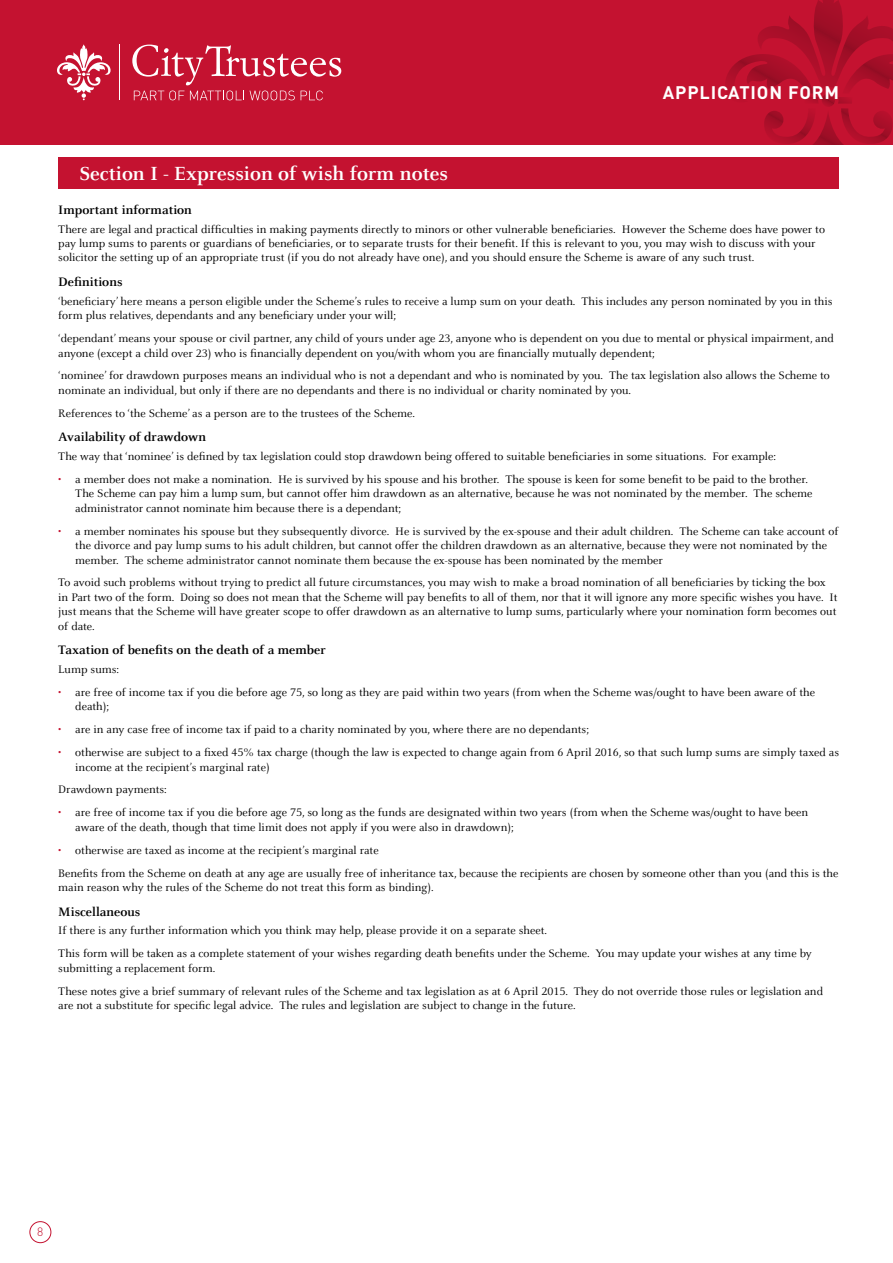
<style>
.page{position:relative;width:893px;height:1263px;background:#fff}
.page>*{position:absolute;margin:0;border:0;box-sizing:border-box;transform-origin:0 0}
.t1{font:700 21px "Celeste";color:#fff}
.t2{font:700 18px "DIN";letter-spacing:.05em;color:#fff}
.t3{font:700 13.5px "Celeste";color:#000}
.t4{font:12px/14.4px "Celeste";color:#000}
.t5{font:300 12px "DIN";color:#c41230}
.s1{font-family:"Celeste Caps"}
.s2{color:#c41230}
</style>
<div class="page">
<div style="left:0;top:0;width:893px;height:145px;background:#c41230"></div>
<svg style="left:725px;top:0;width:168px;height:145px"></svg>
<div style="left:30px;top:1221px;width:21px;height:22px;border:1px solid #c41230;border-radius:50%"></div>
<hr style="left:119px;top:44px;width:1px;height:56px;background:#fff">
<svg style="left:57px;top:44px;width:54px;height:56px"></svg>
<svg style="left:132px;top:45px;width:209px;height:40px"></svg>
<svg style="left:134px;top:91px;width:50px;height:9px"></svg>
<svg style="left:190px;top:91px;width:105px;height:9px"></svg>
<svg style="left:301px;top:91px;width:22px;height:9px"></svg>
<div style="left:58px;top:157px;width:781px;height:32px;background:#c41230"></div>
<h2 class="t2" style="left:663px;top:81px;width:178px">APPLICATION FORM</h2>
<h1 class="t1" style="left:80px;top:162px;width:370px">Section I - Expression of wish form notes</h1>
<p class="t3" style="left:58px;top:203px;width:135px">Important information</p>
<p class="t4" style="left:58px;top:222px;width:768px">There are legal and practical difficulties in making payments directly to minors or other vulnerable beneficiaries. However the Scheme does have power to pay lump sums to parents or guardians of beneficiaries, or to separate trusts for their benefit. If this is relevant to you, you may wish to discuss with your solicitor the setting up of an appropriate trust (if you do not already have one), and you should ensure the Scheme is aware of any such trust.</p>
<p class="t3" style="left:58px;top:275px;width:66px">Definitions</p>
<p class="t4" style="left:58px;top:294px;width:776px">‘beneficiary’ here means a person eligible under the Scheme’s rules to receive a lump sum on your death. This includes any person nominated by you in this form plus relatives, dependants and any beneficiary under your will;</p>
<p class="t4" style="left:58px;top:332px;width:777px">‘dependant’ means your spouse or civil partner, any child of yours under age <span class="s1">23</span>, anyone who is dependent on you due to mental or physical impairment, and anyone (except a child over <span class="s1">23</span>) who is financially dependent on you/with whom you are financially mutually dependent;</p>
<p class="t4" style="left:58px;top:369px;width:773px">‘nominee’ for drawdown purposes means an individual who is not a dependant and who is nominated by you. The tax legislation also allows the Scheme to nominate an individual, but only if there are no dependants and there is no individual or charity nominated by you.</p>
<p class="t4" style="left:58px;top:406px;width:358px">References to ‘the Scheme’ as a person are to the trustees of the Scheme.</p>
<p class="t3" style="left:58px;top:430px;width:149px">Availability of drawdown</p>
<p class="t4" style="left:58px;top:450px;width:719px">The way that ‘nominee’ is defined by tax legislation could stop drawdown being offered to suitable beneficiaries in some situations. For example:</p>
<p class="t4" style="left:75px;top:472px;width:739px;text-indent:-17px"><span class="s2">•</span> a member does not make a nomination. He is survived by his spouse and his brother. The spouse is keen for some benefit to be paid to the brother.<br>The Scheme can pay him a lump sum, but cannot offer him drawdown as an alternative, because he was not nominated by the member. The scheme administrator cannot nominate him because there is a dependant;</p>
<p class="t4" style="left:75px;top:524px;width:765px;text-indent:-17px"><span class="s2">•</span> a member nominates his spouse but they subsequently divorce. He is survived by the ex-spouse and their adult children. The Scheme can take account of the divorce and pay lump sums to his adult children, but cannot offer the children drawdown as an alternative, because they were not nominated by the member. The scheme administrator cannot nominate them because the ex-spouse has been nominated by the member</p>
<p class="t4" style="left:58px;top:576px;width:781px">To avoid such problems without trying to predict all future circumstances, you may wish to make a broad nomination of all beneficiaries by ticking the box in Part two of the form. Doing so does not mean that the Scheme will pay benefits to all of them, nor that it will ignore any more specific wishes you have. It just means that the Scheme will have greater scope to offer drawdown as an alternative to lump sums, particularly where your nomination form becomes out of date.</p>
<p class="t3" style="left:58px;top:643px;width:269px">Taxation of benefits on the death of a member</p>
<p class="t4" style="left:58px;top:662px;width:63px">Lump sums:</p>
<p class="t4" style="left:75px;top:685px;width:741px;text-indent:-17px"><span class="s2">•</span> are free of income tax if you die before age <span class="s1">75</span>, so long as they are paid within two years (from when the Scheme was/ought to have been aware of the death);</p>
<p class="t4" style="left:58px;top:723px;width:532px"><span class="s2">•</span> are in any case free of income tax if paid to a charity nominated by you, where there are no dependants;</p>
<p class="t4" style="left:75px;top:746px;width:765px;text-indent:-17px"><span class="s2">•</span> otherwise are subject to a fixed <span class="s1">45</span>% tax charge (though the law is expected to change again from <span class="s1">6</span> April <span class="s1">2016</span>, so that such lump sums are simply taxed as income at the recipient’s marginal rate)</p>
<p class="t4" style="left:58px;top:783px;width:110px">Drawdown payments:</p>
<p class="t4" style="left:75px;top:806px;width:734px;text-indent:-17px"><span class="s2">•</span> are free of income tax if you die before age <span class="s1">75</span>, so long as the funds are designated within two years (from when the Scheme was/ought to have been aware of the death, though that time limit does not apply if you were also in drawdown);</p>
<p class="t4" style="left:58px;top:839px;width:782px;line-height:23px"><span class="s2">•</span> otherwise are taxed as income at the recipient’s marginal rate<br>Benefits from the Scheme on death at any age are usually free of inheritance tax, because the recipients are chosen by someone other than you (and this is the</p>
<p class="t4" style="left:58px;top:880px;width:377px">main reason why the rules of the Scheme do not treat this form as binding).</p>
<p class="t3" style="left:58px;top:904px;width:84px">Miscellaneous</p>
<p class="t4" style="left:58px;top:919px;width:755px;line-height:23px">If there is any further information which you think may help, please provide it on a separate sheet.<br>This form will be taken as a complete statement of your wishes regarding death benefits under the Scheme. You may update your wishes at any time by</p>
<p class="t4" style="left:58px;top:957px;width:766px;line-height:23px">submitting a replacement form.<br>These notes give a brief summary of relevant rules of the Scheme and tax legislation as at <span class="s1">6</span> April <span class="s1">2015</span>. They do not override those rules or legislation and</p>
<p class="t4" style="left:58px;top:998px;width:519px">are not a substitute for specific legal advice. The rules and legislation are subject to change in the future.</p>
<p class="t5" style="left:37px;top:1225px;width:8px">8</p>
</div>
